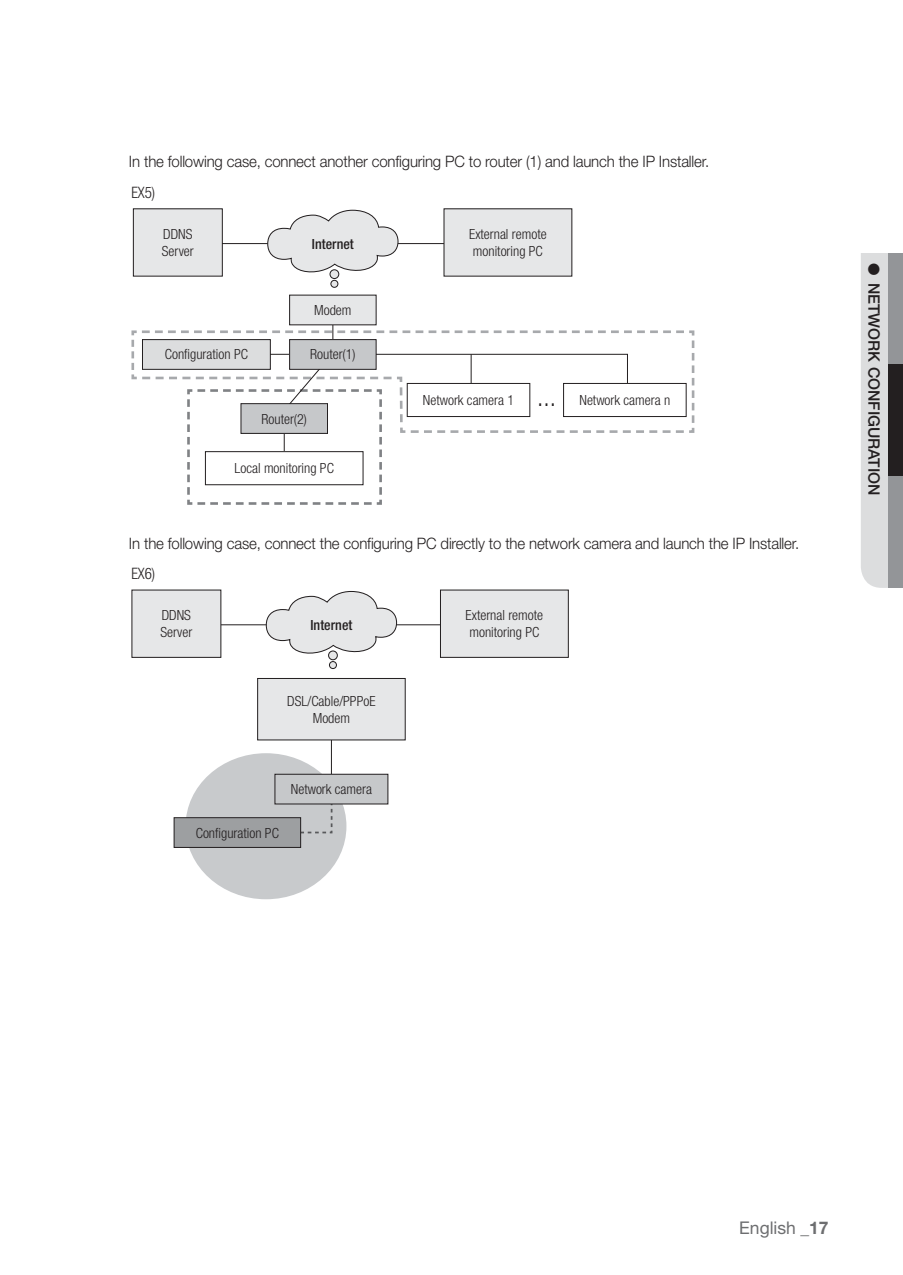
<style>
.page{position:relative;width:903px;height:1275px;background:#fff}
.page>*{position:absolute;margin:0;border:0;box-sizing:border-box;transform-origin:0 0}
.t1{font:17.5px "Helvetica Neue cp";color:#6d6e70}
.t2{font:300 15.75px "Helvetica Neue cp";letter-spacing:-.01em;color:#231f20;scale:.95 1}
.t3{font:500 15.75px "Helvetica Neue cp";color:#231f20}
.t4{font:300 condensed 15.75px "Helvetica Neue cp";letter-spacing:-.01em;color:#231f20;scale:.95 1}
.t5{font:300 condensed 14px/16.8px "Helvetica Neue cp";color:#231f20}
.t6{font:500 condensed 14px "Helvetica Neue cp";color:#231f20}
.s1{font-size:26.25px}
.s2{font-weight:700}
</style>
<div class="page">
<div style="left:861px;top:253px;width:27px;height:335px;background:#dcddde"></div>
<div style="left:888px;top:253px;width:15px;height:335px;background:#939598"></div>
<div style="left:888px;top:365px;width:15px;height:111px;background:#231f20"></div>
<hr style="left:206px;top:243px;width:256px;height:1px;background:#231f20">
<svg style="left:131px;top:329px;width:564px;height:176px"></svg>
<hr style="left:332px;top:298px;width:1px;height:61px;background:#231f20">
<svg style="left:267px;top:209px;width:132px;height:65px"></svg>
<div style="left:331px;top:280px;width:7px;height:7px;background:#e6e7e8;border-radius:50%"></div>
<div style="left:330px;top:280px;width:8px;height:8px;border:1px solid #231f20;border-radius:50%"></div>
<div style="left:330px;top:270px;width:9px;height:9px;background:#e6e7e8;border-radius:50%"></div>
<div style="left:329px;top:269px;width:10px;height:10px;border:1px solid #231f20;border-radius:50%"></div>
<div style="left:290px;top:295px;width:86px;height:30px;background:#e6e7e8"></div>
<div style="left:290px;top:340px;width:86px;height:29px;background:#c6c8ca"></div>
<div style="left:289px;top:339px;width:88px;height:31px;border:1px solid #231f20"></div>
<div style="left:142px;top:340px;width:128px;height:29px;background:#dcddde"></div>
<div style="left:142px;top:339px;width:129px;height:31px;border:1px solid #231f20"></div>
<div style="left:241px;top:404px;width:86px;height:29px;background:#c6c8ca"></div>
<div style="left:241px;top:403px;width:87px;height:31px;border:1px solid #231f20"></div>
<div style="left:205px;top:452px;width:158px;height:33px;background:#fff"></div>
<div style="left:205px;top:451px;width:158px;height:34px;border:1px solid #231f20"></div>
<hr style="left:471px;top:354px;width:1px;height:46px;background:#231f20">
<div style="left:563px;top:383px;width:123px;height:34px;background:#fff"></div>
<div style="left:563px;top:383px;width:123px;height:34px;border:1px solid #231f20"></div>
<div style="left:407px;top:383px;width:123px;height:34px;background:#fff"></div>
<div style="left:407px;top:383px;width:123px;height:34px;border:1px solid #231f20"></div>
<div style="left:133px;top:209px;width:89px;height:67px;background:#e6e7e8"></div>
<div style="left:133px;top:208px;width:90px;height:69px;border:1px solid #231f20"></div>
<div style="left:444px;top:209px;width:128px;height:67px;background:#e6e7e8"></div>
<div style="left:186px;top:753px;width:160px;height:146px;background:#c8cacc;border-radius:50%"></div>
<hr style="left:205px;top:624px;width:255px;height:1px;background:#231f20">
<hr style="left:331px;top:685px;width:1px;height:106px;background:#231f20">
<svg style="left:265px;top:591px;width:133px;height:63px"></svg>
<div style="left:329px;top:661px;width:7px;height:7px;background:#e6e7e8;border-radius:50%"></div>
<div style="left:329px;top:661px;width:8px;height:8px;border:1px solid #231f20;border-radius:50%"></div>
<div style="left:329px;top:651px;width:8px;height:9px;background:#e6e7e8;border-radius:50%"></div>
<div style="left:328px;top:650px;width:10px;height:10px;border:1px solid #231f20;border-radius:50%"></div>
<div style="left:258px;top:678px;width:147px;height:62px;background:#e6e7e8"></div>
<div style="left:257px;top:678px;width:149px;height:62px;border:1px solid #231f20"></div>
<div style="left:132px;top:590px;width:89px;height:67px;background:#e6e7e8"></div>
<div style="left:440px;top:590px;width:128px;height:67px;background:#e6e7e8"></div>
<div style="left:440px;top:590px;width:129px;height:68px;border:1px solid #231f20"></div>
<svg style="left:274px;top:804px;width:59px;height:30px"></svg>
<div style="left:174px;top:818px;width:127px;height:29px;background:#9d9fa1"></div>
<div style="left:174px;top:817px;width:127px;height:31px;border:1px solid #231f20"></div>
<div style="left:275px;top:774px;width:113px;height:30px;background:#c6c8ca"></div>
<div style="left:274px;top:774px;width:114px;height:30px;border:1px solid #231f20"></div>
<p class="t2" style="left:129px;top:156px;width:612px">In the following case, connect another configuring PC to router (1) and launch the IP Installer.</p>
<p class="t4" style="left:131px;top:187px;width:26px">EX5)</p>
<p class="t6" style="left:312px;top:239px;width:43px">Internet</p>
<p class="t5" style="left:162px;top:227px;width:33px">DDNS<br>Server</p>
<p class="t5" style="left:469px;top:227px;width:79px">External remote monitoring PC</p>
<p class="t5" style="left:314px;top:303px;width:39px">Modem</p>
<p class="t5" style="left:165px;top:347px;width:85px">Configuration PC</p>
<p class="t5" style="left:310px;top:347px;width:47px">Router(1)</p>
<p class="t5" style="left:262px;top:411px;width:47px">Router(2)</p>
<p class="t5" style="left:234px;top:461px;width:101px">Local monitoring PC</p>
<p class="t5" style="left:423px;top:393px;width:249px">Network camera 1 <span class="s1">...</span> Network camera n</p>
<p class="t2" style="left:129px;top:537px;width:707px">In the following case, connect the configuring PC directly to the network camera and launch the IP Installer.</p>
<p class="t4" style="left:131px;top:568px;width:26px">EX6)</p>
<p class="t6" style="left:310px;top:620px;width:43px">Internet</p>
<p class="t5" style="left:160px;top:608px;width:33px">DDNS<br>Server</p>
<p class="t5" style="left:466px;top:608px;width:79px">External remote monitoring PC</p>
<p class="t5" style="left:287px;top:694px;width:90px;text-align:center">DSL/Cable/PPPoE<br>Modem</p>
<p class="t5" style="left:291px;top:782px;width:83px">Network camera</p>
<p class="t5" style="left:196px;top:825px;width:85px">Configuration PC</p>
<p class="t3" style="left:879px;top:263px;width:234px;rotate:90deg">● NETWORK CONFIGURATION</p>
<p class="t1" style="left:739px;top:1222px;width:91px">English <span class="s2">_17</span></p>
</div>
